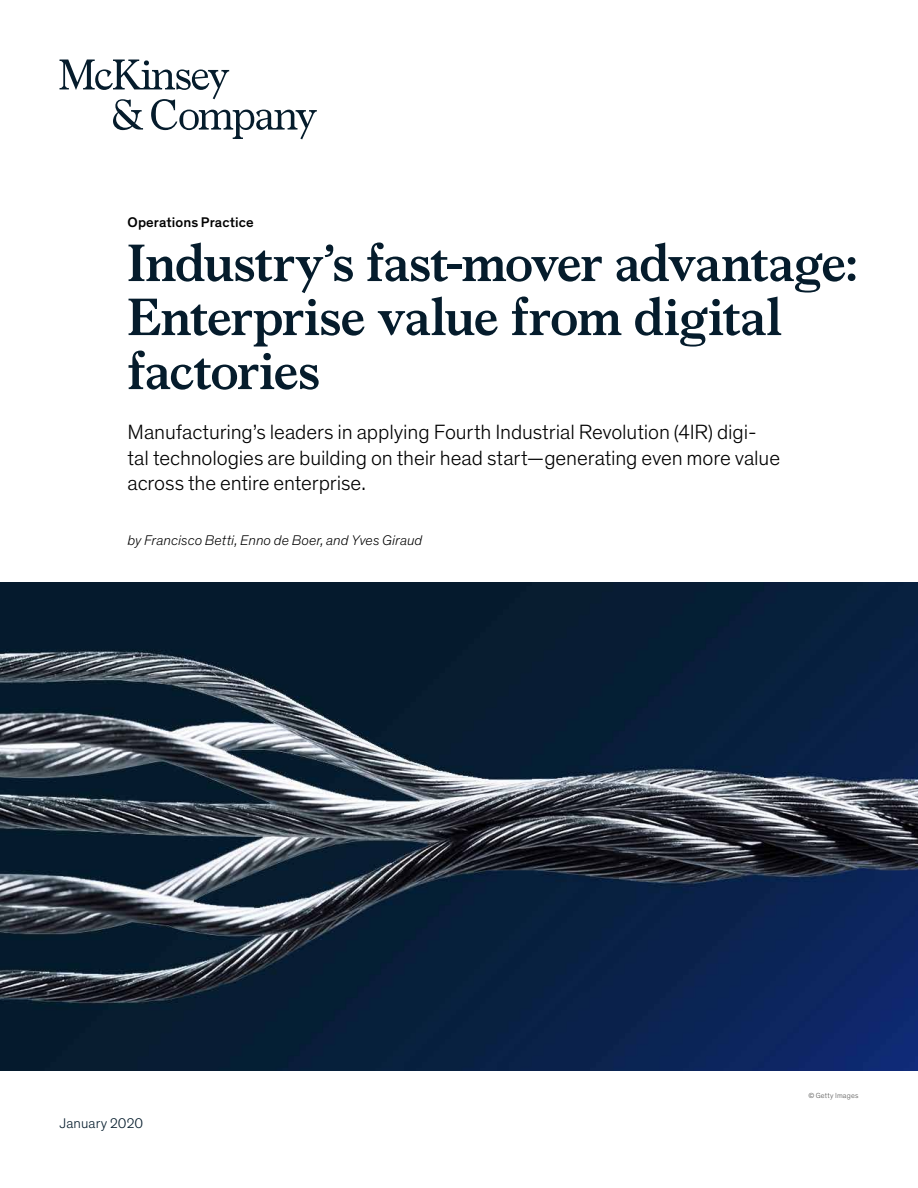
<style>
.page{position:relative;width:918px;height:1188px;background:#fff}
.page>*{position:absolute;margin:0;border:0;box-sizing:border-box;transform-origin:0 0}
.t1{font:700 52.5px/54px "Bower";letter-spacing:-.01em;color:#051c2c}
.t2{font:300 21px/25.5px "Theinhardt Pan";letter-spacing:-.005em;color:#000}
.t3{font:italic 300 14.25px "Theinhardt Pan";letter-spacing:.005em;color:#000}
.t4{font:500 14.25px "Theinhardt Pan";letter-spacing:.005em;color:#000}
.t5{font:300 14.25px "Theinhardt Pan";letter-spacing:.005em;color:#051c2c}
.t6{font:300 7.5px "Theinhardt Pan";letter-spacing:.025em;color:#575756}
</style>
<div class="page">
<img style="left:0;top:582px;width:918px;height:488px">
<svg style="left:60px;top:60px;width:257px;height:79px"></svg>
<p class="t4" style="left:128px;top:212px;width:128px">Operations Practice</p>
<h1 class="t1" style="left:128px;top:232px;width:732px">Industry’s fast-mover advantage:<br>Enterprise value from digital factories</h1>
<p class="t2" style="left:128px;top:419px;width:654px">Manufacturing’s leaders in applying Fourth Industrial Revolution (4IR) digi&shy;tal technologies are building on their head start—generating even more value across the entire enterprise.</p>
<p class="t3" style="left:128px;top:530px;width:296px">by Francisco Betti, Enno de Boer, and Yves Giraud</p>
<p class="t5" style="left:60px;top:1114px;width:85px">January 2020</p>
<p class="t6" style="left:808px;top:1090px;width:52px">© Getty Images</p>
</div>
